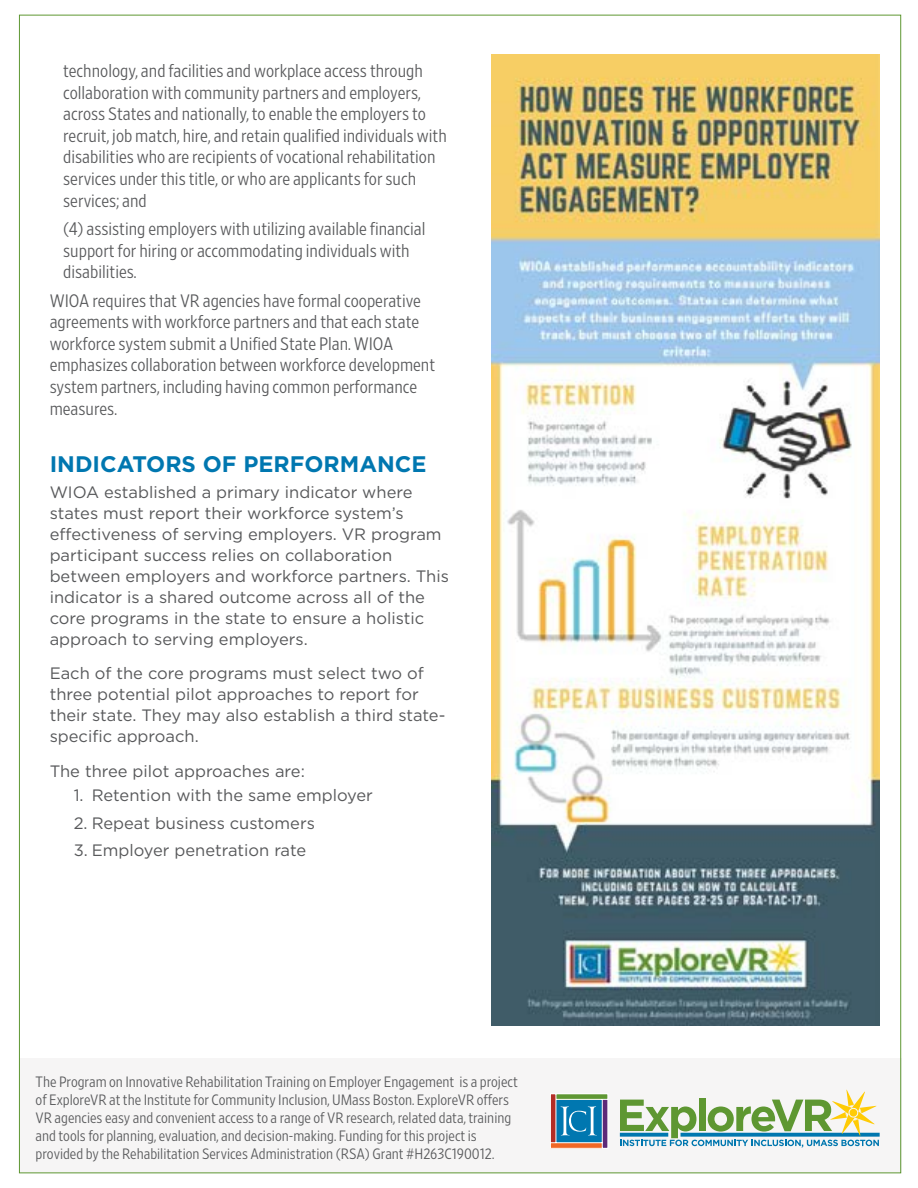
<style>
.page{position:relative;width:918px;height:1188px;background:#fff}
.page>*{position:absolute;margin:0;border:0;box-sizing:border-box;transform-origin:0 0}
.t1{font:700 22.5px "Gotham HTF";color:#0077b0}
.sidebar_text{font:300 18px/21.6px "Retina Narrow";color:#58595b}
.body_text{font:16.5px/21px "Gotham HTF";color:#58595b}
.bullets_numbers{font:16.5px "Gotham HTF";color:#58595b}
.body_text__03_space{font:16.5px "Gotham HTF";color:#58595b}
.sidebar_text-2{font:300 15px/18px "Retina Narrow";color:#58595b}
</style>
<div class="page">
<div style="left:19px;top:1058px;width:882px;height:115px;background:#f6f5f5"></div>
<svg style="left:620px;top:1090px;width:259px;height:58px"></svg>
<svg style="left:550px;top:1094px;width:58px;height:55px;background:#5c879d"></svg>
<img style="left:491px;top:54px;width:389px;height:972px">
<p class="sidebar_text" style="left:63px;top:60px;width:385px">technology, and facilities and workplace access through collaboration with community partners and employers, across States and nationally, to enable the employers to recruit, job match, hire, and retain qualified individuals with disabilities who are recipients of vocational rehabilitation services under this title, or who are applicants for such services; and</p>
<p class="sidebar_text" style="left:63px;top:218px;width:364px">(4) assisting employers with utilizing available financial support for hiring or accommodating individuals with disabilities.</p>
<p class="sidebar_text" style="left:50px;top:289px;width:387px">WIOA requires that VR agencies have formal cooperative agreements with workforce partners and that each state workforce system submit a Unified State Plan. WIOA emphasizes collaboration between workforce development system partners, including having common performance measures.</p>
<h1 class="t1" style="left:50px;top:451px;width:378px">INDICATORS OF PERFORMANCE</h1>
<p class="body_text" style="left:50px;top:481px;width:401px">WIOA established a primary indicator where states must report their workforce system’s effectiveness of serving employers. VR program participant success relies on collaboration between employers and workforce partners. This indicator is a shared outcome across all of the core programs in the state to ensure a holistic approach to serving employers.</p>
<p class="body_text" style="left:50px;top:663px;width:397px">Each of the core programs must select two of three potential pilot approaches to report for their state. They may also establish a third state&shy;specific approach.</p>
<p class="body_text__03_space" style="left:50px;top:762px;width:257px">The three pilot approaches are:</p>
<p class="bullets_numbers" style="left:74px;top:786px;width:301px">1. Retention with the same employer</p>
<p class="bullets_numbers" style="left:74px;top:814px;width:243px">2. Repeat business customers</p>
<p class="bullets_numbers" style="left:74px;top:841px;width:234px">3. Employer penetration rate</p>
<p class="sidebar_text-2" style="left:36px;top:1073px;width:484px">The Program on Innovative Rehabilitation Training on Employer Engagement is a project of ExploreVR at the Institute for Community Inclusion, UMass Boston. ExploreVR offers VR agencies easy and convenient access to a range of VR research, related data, training and tools for planning, evaluation, and decision-making. Funding for this project is provided by the Rehabilitation Services Administration (RSA) Grant #H263C190012.</p>
</div>
